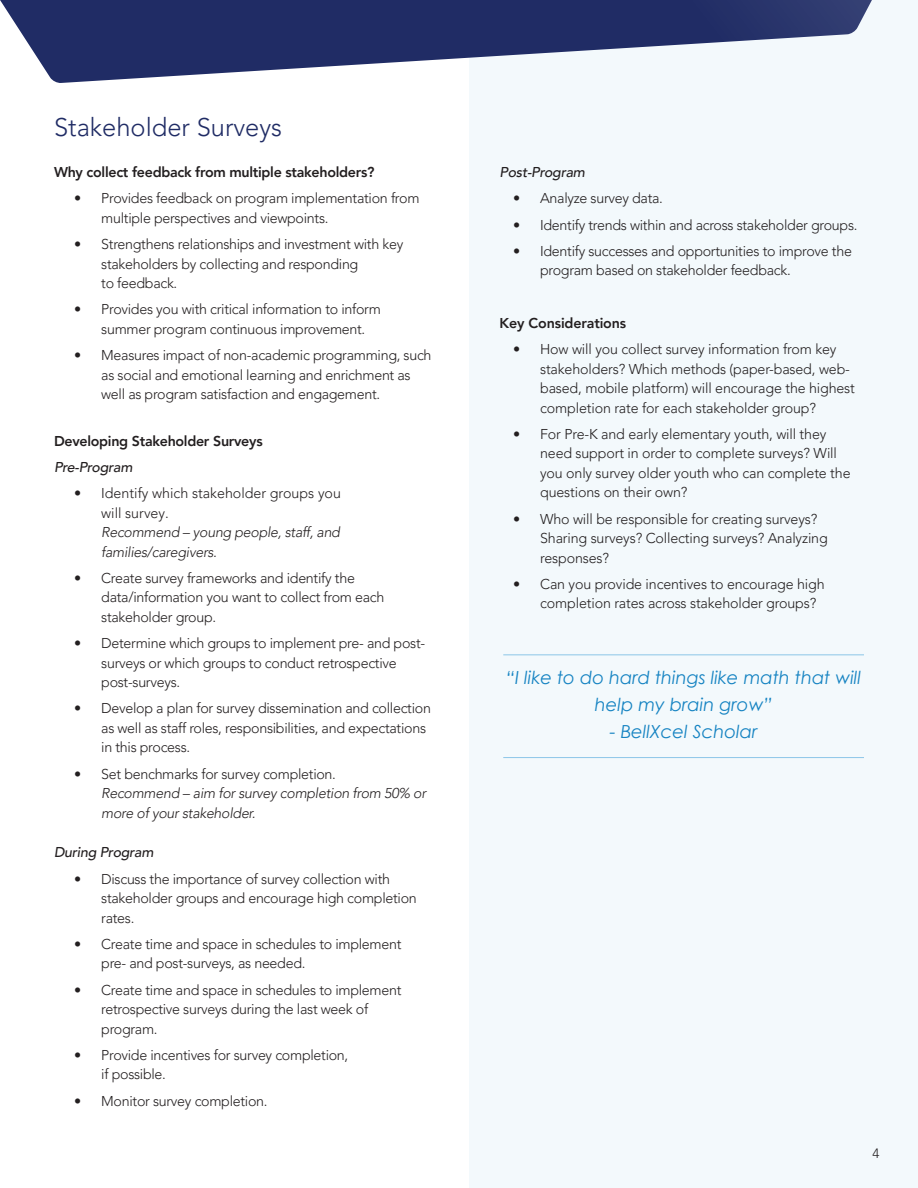
<style>
.page{position:relative;width:918px;height:1188px;background:#fff}
.page>*{position:absolute;margin:0;border:0;box-sizing:border-box;transform-origin:0 0}
.t1{font:300 25.5px "Avenir LT Pro";color:#202c65}
.t2{font:italic 18px/27px "Century Gothic";color:#1583c2;text-align:center}
.t3{font:300 14.25px/19.5px "Avenir LT Pro";letter-spacing:-.02em;color:#231f20}
.t4{font:italic 300 14.25px/19.5px "Avenir LT Pro";letter-spacing:-.02em;color:#231f20}
.t5{font:800 14.25px "Avenir LT Pro";letter-spacing:-.02em;color:#231f20}
.t6{font:300 14.25px/19.5px "Avenir LT Pro";color:#231f20}
.t7{font:italic 500 14.25px "Avenir LT Pro";letter-spacing:-.02em;color:#231f20}
.t8{font:300 13.5px "Avenir LT Pro";color:#231f20}
</style>
<div class="page">
<div style="left:469px;top:0;width:449px;height:1188px;background:#f3f9fc"></div>
<hr style="left:503px;top:654px;width:361px;height:1px;background:#8cc6e8">
<hr style="left:503px;top:757px;width:361px;height:1px;background:#8cc6e8">
<svg style="left:0;top:0;width:872px;height:83px;fill:#202c65"></svg>
<p class="t1" style="left:54px;top:112px;width:230px">Stakeholder Surveys</p>
<p class="t5" style="left:54px;top:164px;width:322px">Why collect feedback from multiple stakeholders?</p>
<p class="t3" style="left:101px;top:189px;width:320px;text-indent:-27px">• Provides feedback on program implementation from multiple perspectives and viewpoints.</p>
<p class="t3" style="left:101px;top:234px;width:304px;text-indent:-27px">• Strengthens relationships and investment with key stakeholders by collecting and responding<br>to feedback.</p>
<p class="t3" style="left:101px;top:300px;width:281px;text-indent:-27px">• Provides you with critical information to inform summer program continuous improvement.</p>
<p class="t3" style="left:101px;top:345px;width:332px;text-indent:-27px">• Measures impact of non-academic programming, such as social and emotional learning and enrichment as well as program satisfaction and engagement.</p>
<p class="t5" style="left:54px;top:432px;width:210px">Developing Stakeholder Surveys</p>
<p class="t7" style="left:54px;top:458px;width:80px">Pre-Program</p>
<p class="t6" style="left:101px;top:483px;width:241px;text-indent:-27px">• Identify which stakeholder groups you will survey.</p>
<p class="t4" style="left:101px;top:523px;width:240px">Recommend – young people, staff, and families/caregivers.</p>
<p class="t3" style="left:101px;top:568px;width:285px;text-indent:-27px">• Create survey frameworks and identify the data/information you want to collect from each stakeholder group.</p>
<p class="t3" style="left:101px;top:633px;width:325px;text-indent:-27px">• Determine which groups to implement pre- and post&shy;surveys or which groups to conduct retrospective post-surveys.</p>
<p class="t3" style="left:101px;top:699px;width:331px;text-indent:-27px">• Develop a plan for survey dissemination and collection as well as staff roles, responsibilities, and expectations in this process.</p>
<p class="t3" style="left:74px;top:764px;width:263px">• Set benchmarks for survey completion.</p>
<p class="t4" style="left:101px;top:784px;width:326px">Recommend – aim for survey completion from 50% or more of your stakeholder.</p>
<p class="t7" style="left:54px;top:844px;width:101px">During Program</p>
<p class="t3" style="left:101px;top:869px;width:317px;text-indent:-27px">• Discuss the importance of survey collection with stakeholder groups and encourage high completion rates.</p>
<p class="t3" style="left:101px;top:934px;width:302px;text-indent:-27px">• Create time and space in schedules to implement pre- and post-surveys, as needed.</p>
<p class="t3" style="left:101px;top:980px;width:302px;text-indent:-27px">• Create time and space in schedules to implement retrospective surveys during the last week of program.</p>
<p class="t3" style="left:101px;top:1045px;width:249px;text-indent:-27px">• Provide incentives for survey completion, if possible.</p>
<p class="t3" style="left:74px;top:1091px;width:195px">• Monitor survey completion.</p>
<p class="t7" style="left:500px;top:164px;width:87px">Post-Program</p>
<p class="t3" style="left:513px;top:189px;width:151px">• Analyze survey data.</p>
<p class="t3" style="left:513px;top:215px;width:346px">• Identify trends within and across stakeholder groups.</p>
<p class="t3" style="left:540px;top:241px;width:313px;text-indent:-27px">• Identify successes and opportunities to improve the program based on stakeholder feedback.</p>
<p class="t5" style="left:500px;top:314px;width:128px">Key Considerations</p>
<p class="t3" style="left:540px;top:339px;width:316px;text-indent:-27px">• How will you collect survey information from key stakeholders? Which methods (paper-based, web&shy;based, mobile platform) will encourage the highest completion rate for each stakeholder group?</p>
<p class="t3" style="left:540px;top:424px;width:312px;text-indent:-27px">• For Pre-K and early elementary youth, will they need support in order to complete surveys? Will you only survey older youth who can complete the questions on their own?</p>
<p class="t3" style="left:540px;top:509px;width:289px;text-indent:-27px">• Who will be responsible for creating surveys?<br>Sharing surveys? Collecting surveys? Analyzing responses?</p>
<p class="t3" style="left:540px;top:574px;width:286px;text-indent:-27px">• Can you provide incentives to encourage high completion rates across stakeholder groups?</p>
<p class="t2" style="left:506px;top:663px;width:357px">“I like to do hard things like math that will help my brain grow”</p>
<p class="t2" style="left:610px;top:717px;width:149px">- BellXcel Scholar</p>
<p class="t8" style="left:873px;top:1145px;width:9px">4</p>
</div>
